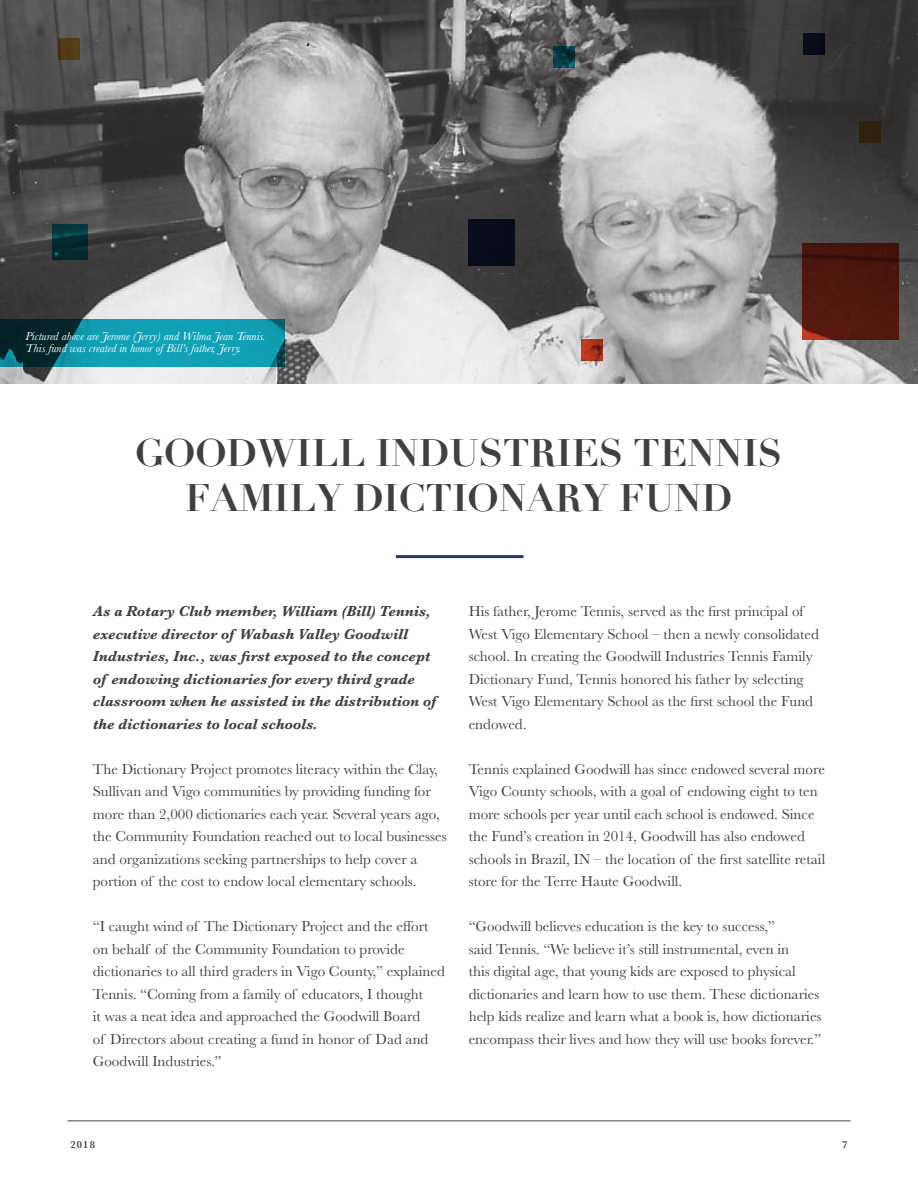
<style>
.page{position:relative;width:918px;height:1188px;background:#fff}
.page>*{position:absolute;margin:0;border:0;box-sizing:border-box;transform-origin:0 0}
.t1{font:700 37.5px/45px "Didot";color:#404041;text-align:center}
.t2{font:15px/22.5px "Baskerville";color:#404041}
.t3{font:italic 700 15px/22.5px "Baskerville";color:#404041}
.t4{font:italic 12px/12px "Baskerville";color:#fff}
.t5{font:600 10.5px "Baskerville";color:#404041}
</style>
<div class="page">
<hr style="left:68px;top:1120px;width:783px;height:1px;background:#404041">
<hr style="left:396px;top:555px;width:128px;height:3px;background:#293773">
<img style="left:0;top:0;width:918px;height:383px">
<div style="left:804px;top:33px;width:21px;height:22px;background:#090c19"></div>
<div style="left:58px;top:38px;width:22px;height:21px;background:linear-gradient(to right,#4c3716,#563f18)"></div>
<div style="left:860px;top:121px;width:21px;height:22px;background:#2f210d"></div>
<svg style="left:553px;top:46px;width:22px;height:21px"></svg>
<svg style="left:581px;top:339px;width:22px;height:22px"></svg>
<svg style="left:802px;top:243px;width:97px;height:96px;background:#4e160d"></svg>
<div style="left:468px;top:219px;width:47px;height:47px;background:#090c1a"></div>
<svg style="left:52px;top:225px;width:36px;height:35px"></svg>
<svg style="left:1px;top:319px;width:284px;height:48px;background:#0d8293"></svg>
<p class="t4" style="left:25px;top:331px;width:242px">Pictured above are Jerome (Jerry) and Wilma Jean Tennis.<br>This fund was created in honor of Bill’s father, Jerry.</p>
<h1 class="t1" style="left:135px;top:434px;width:649px">GOODWILL INDUSTRIES TENNIS<br>FAMILY DICTIONARY FUND</h1>
<p class="t3" style="left:93px;top:602px;width:345px">As a Rotary Club member, William (Bill) Tennis, executive director of Wabash Valley Goodwill Industries, Inc., was first exposed to the concept of endowing dictionaries for every third grade classroom when he assisted in the distribution of the dictionaries to local schools.</p>
<p class="t2" style="left:93px;top:758px;width:355px">The Dictionary Project promotes literacy within the Clay, Sullivan and Vigo communities by providing funding for more than 2,000 dictionaries each year. Several years ago, the Community Foundation reached out to local businesses and organizations seeking partnerships to help cover a portion of the cost to endow local elementary schools.</p>
<p class="t2" style="left:93px;top:915px;width:354px">“I caught wind of The Dictionary Project and the effort on behalf of the Community Foundation to provide dictionaries to all third graders in Vigo County,” explained Tennis. “Coming from a family of educators, I thought<br>it was a neat idea and approached the Goodwill Board<br>of Directors about creating a fund in honor of Dad and Goodwill Industries.”</p>
<p class="t2" style="left:469px;top:600px;width:352px">His father, Jerome Tennis, served as the first principal of West Vigo Elementary School – then a newly consolidated school. In creating the Goodwill Industries Tennis Family Dictionary Fund, Tennis honored his father by selecting West Vigo Elementary School as the first school the Fund endowed.</p>
<p class="t2" style="left:469px;top:758px;width:358px">Tennis explained Goodwill has since endowed several more Vigo County schools, with a goal of endowing eight to ten more schools per year until each school is endowed. Since the Fund’s creation in 2014, Goodwill has also endowed schools in Brazil, IN – the location of the first satellite retail store for the Terre Haute Goodwill.</p>
<p class="t2" style="left:469px;top:915px;width:354px">“Goodwill believes education is the key to success,”<br>said Tennis. “We believe it’s still instrumental, even in<br>this digital age, that young kids are exposed to physical dictionaries and learn how to use them. These dictionaries help kids realize and learn what a book is, how dictionaries encompass their lives and how they will use books forever.”</p>
<p class="t5" style="left:70px;top:1138px;width:26px">2018</p>
<p class="t5" style="left:842px;top:1140px;width:7px">7</p>
</div>
